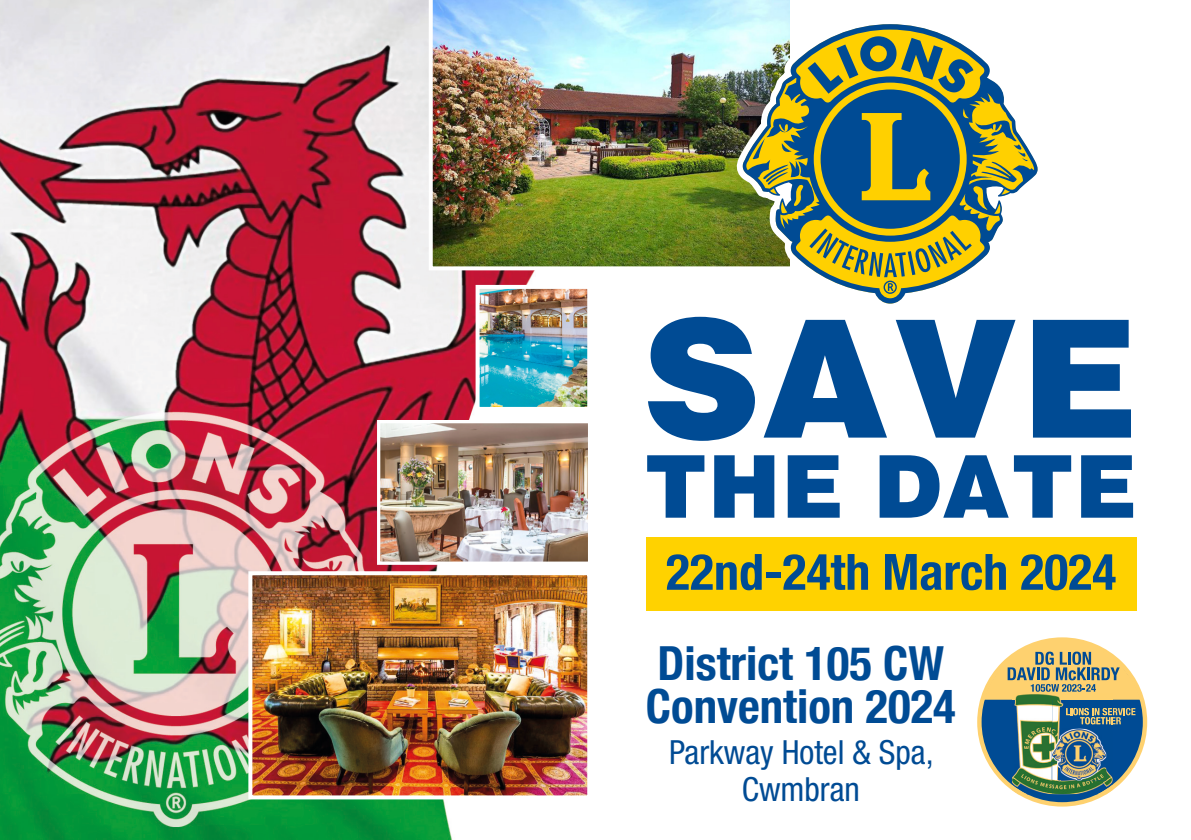
<style>
.page{position:relative;width:1191px;height:840px;background:#fff}
.page>*{position:absolute;margin:0;border:0;box-sizing:border-box;transform-origin:0 0}
.t1{font:900 166px "Helvetica";color:#004b94}
.t2{font:900 88px "Helvetica";color:#004b94}
.t3{font:700 condensed 50px "Helvetica Neue";color:#004b94}
.t4{font:700 condensed 47px "Helvetica Neue";color:#004b94}
.t5{font:italic condensed 33.2px "Helvetica Neue 57";color:#004b94}
</style>
<div class="page">
<img style="left:0;top:0;width:535px;height:839px">
<div style="left:646px;top:537px;width:490px;height:73px;background:#ffd200"></div>
<img style="left:253px;top:576px;width:333px;height:218px">
<div style="left:248px;top:571px;width:343px;height:228px;border:4px solid #fff"></div>
<img style="left:381px;top:424px;width:206px;height:136px">
<div style="left:377px;top:420px;width:214px;height:144px;border:3px solid #fff"></div>
<img style="left:480px;top:290px;width:106px;height:115px">
<div style="left:475px;top:285px;width:116px;height:125px;border:4px solid #fff"></div>
<img style="left:429px;top:0;width:361px;height:270px">
<img style="left:731px;top:13px;width:307px;height:291px">
<svg style="left:742px;top:24px;width:295px;height:279px"></svg>
<svg style="left:977px;top:637px;width:170px;height:169px"></svg>
<p class="t1" style="left:642px;top:278px;width:499px">SAVE</p>
<p class="t2" style="left:644px;top:433px;width:495px">THE DATE</p>
<p class="t3" style="left:666px;top:530px;width:452px">22nd-24th March 2024</p>
<p class="t4" style="left:657px;top:623px;width:288px">District 105 CW</p>
<p class="t4" style="left:646px;top:666px;width:311px">Convention 2024</p>
<p class="t5" style="left:669px;top:732px;width:266px">Parkway Hotel &amp; Spa,</p>
<p class="t5" style="left:741px;top:769px;width:120px">Cwmbran</p>
</div>
